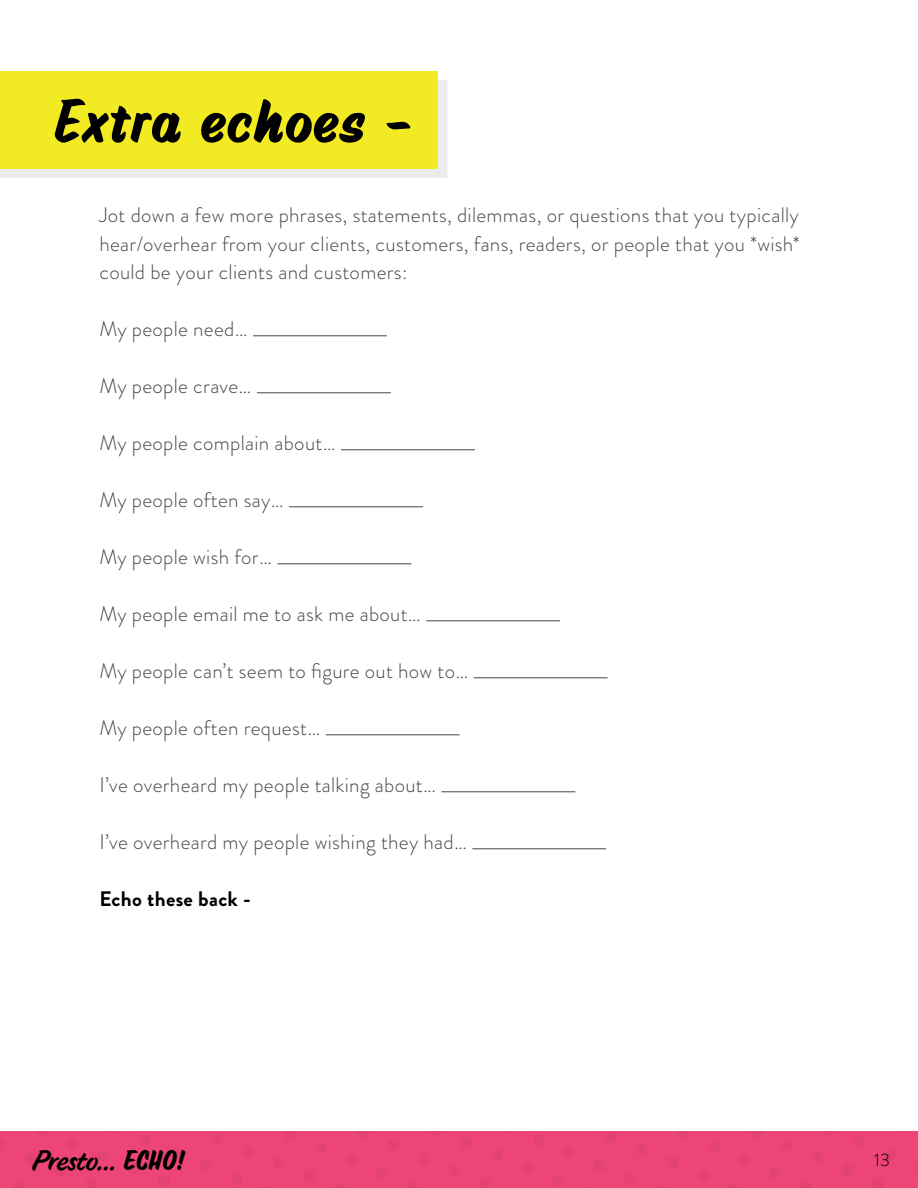
<style>
.page{position:relative;width:918px;height:1188px;background:#fff}
.page>*{position:absolute;margin:0;border:0;box-sizing:border-box;transform-origin:0 0}
.t1{font:60px "Suti";letter-spacing:.015em;color:#000}
.t2{font:300 27.45px "Tasty";letter-spacing:-.01em;color:#000}
.t3{font:300 21px/28.5px "Brandon Grotesque";letter-spacing:.015em;color:#464647;text-align:justify}
.t4{font:700 21px "Brandon Grotesque";letter-spacing:.015em;color:#000}
.t5{font:300 18px "Brandon Grotesque";color:#000}
.s1{font-family:"Suti";font-weight:400}
</style>
<div class="page">
<img style="left:0;top:1132px;width:918px;height:56px">
<hr style="left:253px;top:335px;width:134px;height:1px;background:#464647">
<hr style="left:257px;top:392px;width:134px;height:1px;background:#464647">
<hr style="left:341px;top:449px;width:134px;height:1px;background:#464647">
<hr style="left:289px;top:506px;width:134px;height:1px;background:#464647">
<hr style="left:277px;top:563px;width:134px;height:1px;background:#464647">
<hr style="left:426px;top:620px;width:134px;height:1px;background:#464647">
<hr style="left:474px;top:677px;width:134px;height:1px;background:#464647">
<hr style="left:326px;top:734px;width:134px;height:1px;background:#464647">
<hr style="left:441px;top:791px;width:134px;height:1px;background:#464647">
<hr style="left:472px;top:848px;width:134px;height:1px;background:#464647">
<div style="left:0;top:80px;width:447px;height:98px;background:#ebebeb"></div>
<div style="left:0;top:71px;width:437px;height:98px;background:#f2ea23"></div>
<h1 class="t1" style="left:54px;top:71px;width:361px">Extra echoes -</h1>
<p class="t3" style="left:99px;top:201px;width:702px">Jot down a few more phrases, statements, dilemmas, or questions that you typically hear/overhear from your clients, customers, fans, readers, or people that you *wish* could be your clients and customers:</p>
<p class="t3" style="left:99px;top:315px;width:150px">My people need…</p>
<p class="t3" style="left:99px;top:372px;width:154px">My people crave…</p>
<p class="t3" style="left:99px;top:429px;width:238px">My people complain about…</p>
<p class="t3" style="left:99px;top:486px;width:186px">My people often say…</p>
<p class="t3" style="left:99px;top:543px;width:174px">My people wish for…</p>
<p class="t3" style="left:99px;top:600px;width:323px">My people email me to ask me about…</p>
<p class="t3" style="left:99px;top:657px;width:371px">My people can’t seem to figure out how to…</p>
<p class="t3" style="left:99px;top:714px;width:223px">My people often request…</p>
<p class="t3" style="left:99px;top:771px;width:338px">I’ve overheard my people talking about…</p>
<p class="t3" style="left:99px;top:828px;width:369px">I’ve overheard my people wishing they had…</p>
<p class="t4" style="left:99px;top:884px;width:153px">Echo these back -</p>
<h2 class="t2" style="left:31px;top:1144px;width:156px">Presto... <span class="s1">ECHO!</span></h2>
<p class="t5" style="left:874px;top:1147px;width:17px">13</p>
</div>
